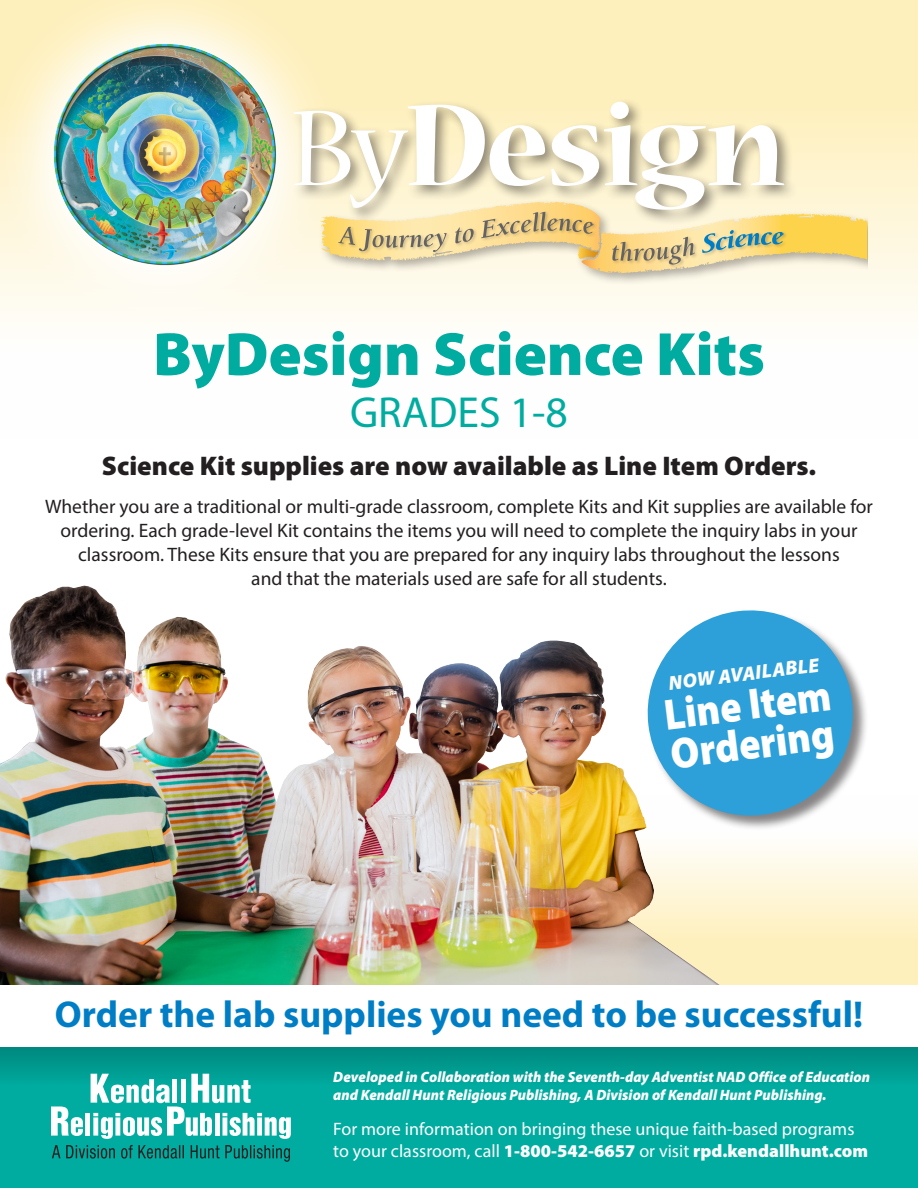
<style>
.page{position:relative;width:918px;height:1188px;background:#fff}
.page>*{position:absolute;margin:0;border:0;box-sizing:border-box;transform-origin:0 0}
.Lesson_Text{font:900 61.5px "Myriad Pro";color:#00aca0}
.t1{font:900 43.8px "Myriad Pro";color:#fff;scale:.9 1}
.Lesson_Text-2{font:43.65px "Myriad Pro";color:#00aca0}
.Lesson_Text-3{font:700 37.5px "Myriad Pro";color:#007ec5}
.Lesson_Text-4{font:900 27px "Myriad Pro";color:#231f20}
.t2{font:italic 900 19.95px "Myriad Pro";color:#fff}
.Lesson_Text-5{font:19.5px/24px "Myriad Pro";color:#231f20;text-align:center}
.SJ_Step_BL{font:900 18px "Myriad Pro";color:#fff}
.SJ_Step_BL-2{font:18px "Myriad Pro";color:#fff}
.SJ_Step_BL-3{font:italic 900 15px/18px "Myriad Pro";color:#fff;scale:.96 1}
.s1{font-weight:400}
</style>
<div class="page">
<div style="left:0;top:0;width:918px;height:438px;background:linear-gradient(to bottom,#feedb0,#feffff)"></div>
<div style="left:0;top:796px;width:918px;height:189px;background:linear-gradient(to bottom,#feffff,#feedb0)"></div>
<svg style="left:0;top:0;width:342px;height:330px"></svg>
<img style="left:51px;top:40px;width:227px;height:228px">
<div style="left:291px;top:98px;width:508px;height:128px;background:#231f20;opacity:.5"></div>
<div style="left:318px;top:198px;width:549px;height:87px;background:#231f20;opacity:.35"></div>
<div style="left:337px;top:210px;width:451px;height:59px;background:#231f20;opacity:.25"></div>
<svg style="left:294px;top:102px;width:521px;height:163px"></svg>
<svg style="left:0;top:1048px;width:918px;height:140px;background:#00a69a"></svg>
<svg style="left:51px;top:1106px;width:32px;height:30px"></svg>
<div style="left:85px;top:1113px;width:5px;height:23px;background:#fff"></div>
<svg style="left:91px;top:1074px;width:200px;height:65px"></svg>
<svg style="left:52px;top:1145px;width:238px;height:17px;background:#088981"></svg>
<img style="left:0;top:585px;width:779px;height:400px">
<div style="left:647px;top:610px;width:221px;height:221px;background:#231f20;opacity:.55"></div>
<svg style="left:642px;top:604px;width:217px;height:218px;fill:#2da0da"></svg>
<p class="Lesson_Text" style="left:153px;top:319px;width:613px">ByDesign Science Kits</p>
<p class="Lesson_Text-2" style="left:350px;top:386px;width:219px">GRADES 1-8</p>
<p class="Lesson_Text-4" style="left:102px;top:451px;width:716px">Science Kit supplies are now available as Line Item Orders.</p>
<p class="Lesson_Text-5" style="left:45px;top:494px;width:829px">Whether you are a traditional or multi-grade classroom, complete Kits and Kit supplies are available for ordering. Each grade-level Kit contains the items you will need to complete the inquiry labs in your classroom. These Kits ensure that you are prepared for any inquiry labs throughout the lessons<br>and that the materials used are safe for all students.</p>
<p class="t2" style="left:667px;top:672px;width:153px;rotate:-7deg">NOW AVAILABLE</p>
<p class="t1" style="left:661px;top:690px;width:188px;rotate:-7deg">Line Item</p>
<p class="t1" style="left:668px;top:729px;width:184px;rotate:-7deg">Ordering</p>
<p class="Lesson_Text-3" style="left:55px;top:990px;width:810px">Order the lab supplies you need to be successful!</p>
<p class="SJ_Step_BL-3" style="left:333px;top:1068px;width:561px">Developed in Collaboration with the Seventh-day Adventist NAD Office of Education and Kendall Hunt Religious Publishing, A Division of Kendall Hunt Publishing.</p>
<p class="SJ_Step_BL-2" style="left:333px;top:1118px;width:523px">For more information on bringing these unique faith-based programs</p>
<p class="SJ_Step_BL" style="left:333px;top:1141px;width:536px"><span class="s1">to your classroom, call</span> 1-800-542-6657 <span class="s1">or visit</span> rpd.kendallhunt.com</p>
</div>
